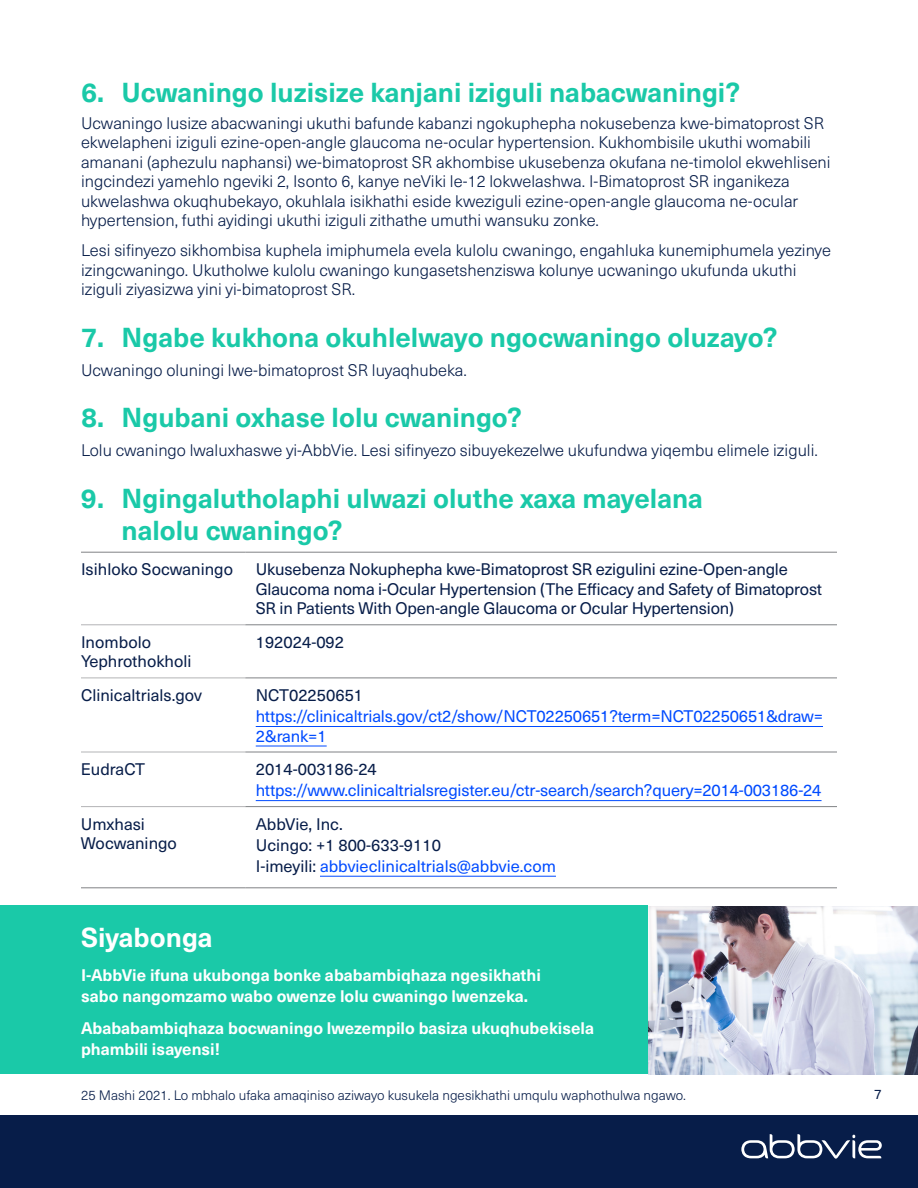
<style>
.page{position:relative;width:918px;height:1188px;background:#fff}
.page>*{position:absolute;margin:0;border:0;box-sizing:border-box;transform-origin:0 0}
.t1{font:700 27px/32.4px "Neue Haas Unica Pro";color:#1ac9a8}
.t2{font:700 27px "Neue Haas Unica Pro";color:#fff}
.t3{font:300 16.5px/19.5px "Neue Haas Unica Pro";color:#071d49}
.t4{font:16.5px/19.5px "Neue Haas Unica Pro";letter-spacing:-.005em;color:#071d49}
.t5{font:700 16.5px/21px "Neue Haas Unica Pro";color:#fff}
.t6{font:16.5px/19.5px "Neue Haas Unica Pro";letter-spacing:-.01em;color:#004bff}
.t7{font:300 13.5px "Neue Haas Unica Pro";color:#071d49}
.t8{font:13.5px "Neue Haas Unica Pro";color:#071d49}
.s1{color:#004bff}
</style>
<div class="page">
<img style="left:648px;top:906px;width:270px;height:168px">
<div style="left:0;top:1115px;width:918px;height:73px;background:#071d49"></div>
<div style="left:0;top:906px;width:648px;height:168px;background:#1ac9a8"></div>
<hr style="left:81px;top:552px;width:164px;height:1px;background:#808285">
<hr style="left:245px;top:552px;width:592px;height:1px;background:#808285">
<hr style="left:245px;top:625px;width:592px;height:1px;background:#808285">
<hr style="left:245px;top:678px;width:592px;height:1px;background:#808285">
<hr style="left:245px;top:752px;width:592px;height:1px;background:#808285">
<hr style="left:245px;top:806px;width:592px;height:1px;background:#808285">
<hr style="left:81px;top:888px;width:164px;height:1px;background:#808285">
<hr style="left:245px;top:888px;width:592px;height:1px;background:#808285">
<hr style="left:81px;top:625px;width:164px;height:1px;background:#b3b4b6">
<hr style="left:81px;top:678px;width:164px;height:1px;background:#b3b4b6">
<hr style="left:81px;top:752px;width:164px;height:1px;background:#b3b4b6">
<hr style="left:81px;top:806px;width:164px;height:1px;background:#b3b4b6">
<hr style="left:256px;top:726px;width:567px;height:1px;background:#004bff">
<hr style="left:256px;top:746px;width:71px;height:1px;background:#004bff">
<hr style="left:256px;top:800px;width:566px;height:1px;background:#004bff">
<hr style="left:320px;top:876px;width:236px;height:1px;background:#004bff">
<svg style="left:741px;top:1134px;width:141px;height:25px"></svg>
<h1 class="t1" style="left:81px;top:76px;width:661px">6. Ucwaningo luzisize kanjani iziguli nabacwaningi?</h1>
<p class="t3" style="left:81px;top:113px;width:751px">Ucwaningo lusize abacwaningi ukuthi bafunde kabanzi ngokuphepha nokusebenza kwe-bimatoprost SR ekwelapheni iziguli ezine-open-angle glaucoma ne-ocular hypertension. Kukhombisile ukuthi womabili amanani (aphezulu naphansi) we-bimatoprost SR akhombise ukusebenza okufana ne-timolol ekwehliseni ingcindezi yamehlo ngeviki 2, Isonto 6, kanye neViki le-12 lokwelashwa. I-Bimatoprost SR inganikeza ukwelashwa okuqhubekayo, okuhlala isikhathi eside kweziguli ezine-open-angle glaucoma ne-ocular hypertension, futhi ayidingi ukuthi iziguli zithathe umuthi wansuku zonke.</p>
<p class="t3" style="left:81px;top:241px;width:752px">Lesi sifinyezo sikhombisa kuphela imiphumela evela kulolu cwaningo, engahluka kunemiphumela yezinye izingcwaningo. Ukutholwe kulolu cwaningo kungasetshenziswa kolunye ucwaningo ukufunda ukuthi iziguli ziyasizwa yini yi-bimatoprost SR.</p>
<h1 class="t1" style="left:81px;top:321px;width:698px">7. Ngabe kukhona okuhlelwayo ngocwaningo oluzayo?</h1>
<p class="t3" style="left:81px;top:360px;width:387px">Ucwaningo oluningi lwe-bimatoprost SR luyaqhubeka.</p>
<h1 class="t1" style="left:81px;top:402px;width:442px">8. Ngubani oxhase lolu cwaningo?</h1>
<p class="t3" style="left:81px;top:441px;width:738px">Lolu cwaningo lwaluxhaswe yi-AbbVie. Lesi sifinyezo sibuyekezelwe ukufundwa yiqembu elimele iziguli.</p>
<h1 class="t1" style="left:122px;top:482px;width:583px;text-indent:-40px">9. Ngingalutholaphi ulwazi oluthe xaxa mayelana nalolu cwaningo?</h1>
<p class="t4" style="left:81px;top:560px;width:154px">Isihloko Socwaningo</p>
<p class="t4" style="left:256px;top:560px;width:568px">Ukusebenza Nokuphepha kwe-Bimatoprost SR ezigulini ezine-Open-angle<br>Glaucoma noma i-Ocular Hypertension (The Efficacy and Safety of Bimatoprost<br>SR in Patients With Open-angle Glaucoma or Ocular Hypertension)</p>
<p class="t4" style="left:81px;top:633px;width:112px">Inombolo<br>Yephrothokholi</p>
<p class="t4" style="left:256px;top:633px;width:90px">192024-092</p>
<p class="t4" style="left:81px;top:686px;width:122px">Clinicaltrials.gov</p>
<p class="t4" style="left:256px;top:686px;width:109px">NCT02250651</p>
<p class="t6" style="left:256px;top:707px;width:569px">https://clinicaltrials.gov/ct2/show/NCT02250651?term=NCT02250651&amp;draw=<br>2&amp;rank=1</p>
<p class="t4" style="left:81px;top:760px;width:66px">EudraCT</p>
<p class="t4" style="left:256px;top:760px;width:123px">2014-003186-24</p>
<p class="t6" style="left:256px;top:781px;width:567px">https://www.clinicaltrialsregister.eu/ctr-search/search?query=2014-003186-24</p>
<p class="t4" style="left:81px;top:814px;width:97px">Umxhasi<br>Wocwaningo</p>
<p class="t4" style="left:256px;top:814px;width:302px;line-height:21px">AbbVie, Inc.<br>Ucingo: +1 800-633-9110<br>I-imeyili: <span class="s1">abbvieclinicaltrials@abbvie.com</span></p>
<h1 class="t2" style="left:81px;top:920px;width:133px">Siyabonga</h1>
<p class="t5" style="left:81px;top:965px;width:461px">I-AbbVie ifuna ukubonga bonke ababambiqhaza ngesikhathi sabo nangomzamo wabo owenze lolu cwaningo lwenzeka.</p>
<p class="t5" style="left:81px;top:1017px;width:515px">Abababambiqhaza bocwaningo lwezempilo basiza ukuqhubekisela phambili isayensi!</p>
<p class="t7" style="left:81px;top:1087px;width:607px">25 Mashi 2021. Lo mbhalo ufaka amaqiniso aziwayo kusukela ngesikhathi umqulu waphothulwa ngawo.</p>
<p class="t8" style="left:874px;top:1086px;width:9px">7</p>
</div>
